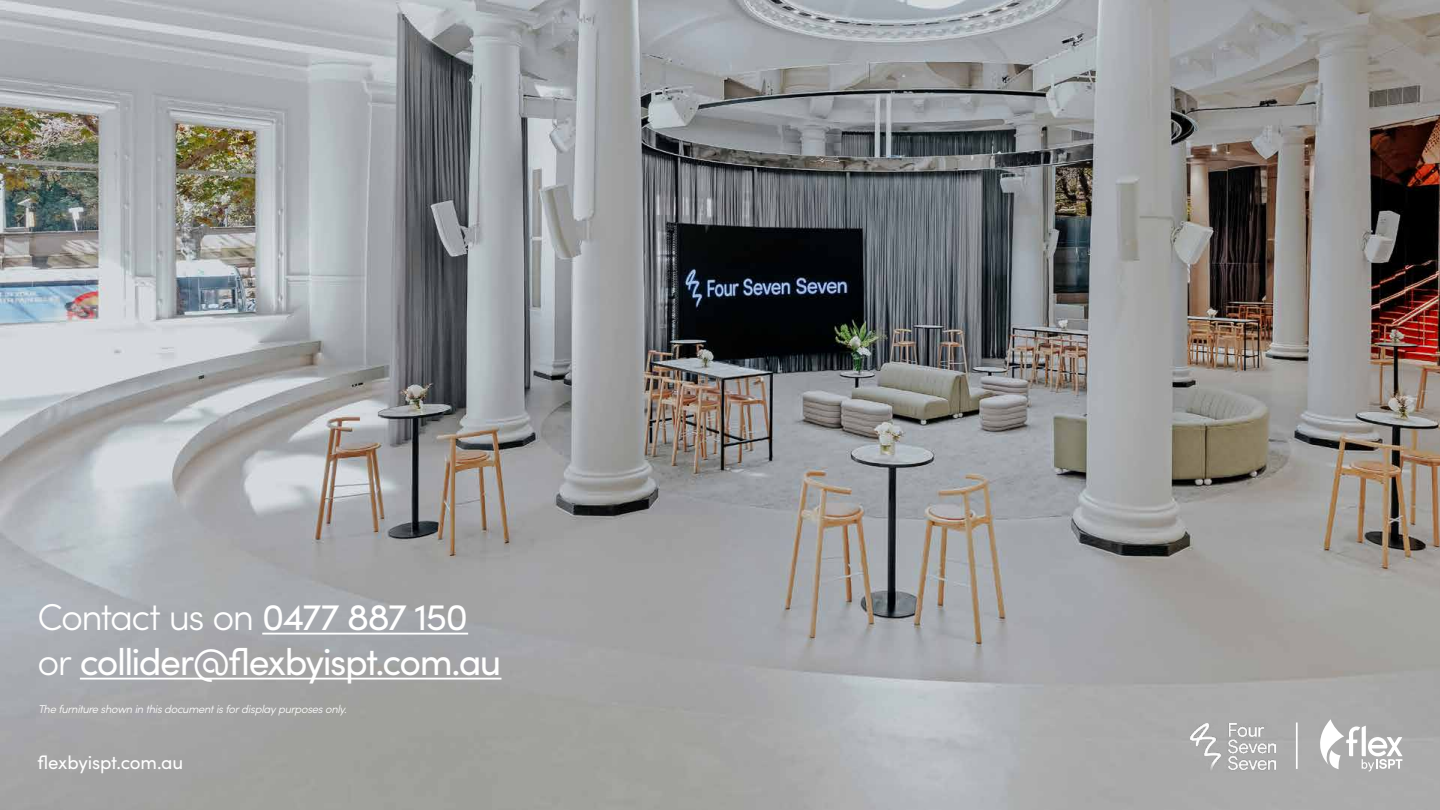
<style>
.page{position:relative;width:1440px;height:810px;background:#fff}
.page>*{position:absolute;margin:0;border:0;box-sizing:border-box;transform-origin:0 0}
.t1{font:37.5px/45px "Sofia Pro";letter-spacing:-.04em;color:#fff}
.t2{font:18.75px "Sofia Pro";letter-spacing:-.01em;color:#fff}
.t3{font:italic 300 11.25px "Sofia Pro";letter-spacing:-.025em;color:#fff}
.s1{font-weight:300}
</style>
<div class="page">
<img style="left:0;top:0;width:1440px;height:810px">
<img style="left:1190px;top:723px;width:85px;height:48px">
<svg style="left:1319px;top:719px;width:83px;height:52px"></svg>
<hr style="left:1296px;top:723px;width:2px;height:46px;background:#fff">
<hr style="left:262px;top:633px;width:206px;height:2px;background:#fff">
<hr style="left:80px;top:678px;width:421px;height:2px;background:#fff">
<h1 class="t1" style="left:38px;top:592px;width:465px"><span class="s1">Contact us on</span> 0477 887 150 <span class="s1">or</span> collider@flexbyispt.com.au</h1>
<p class="t3" style="left:38px;top:700px;width:310px">The furniture shown in this document is for display purposes only.</p>
<h2 class="t2" style="left:38px;top:748px;width:147px">flexbyispt.com.au</h2>
</div>
